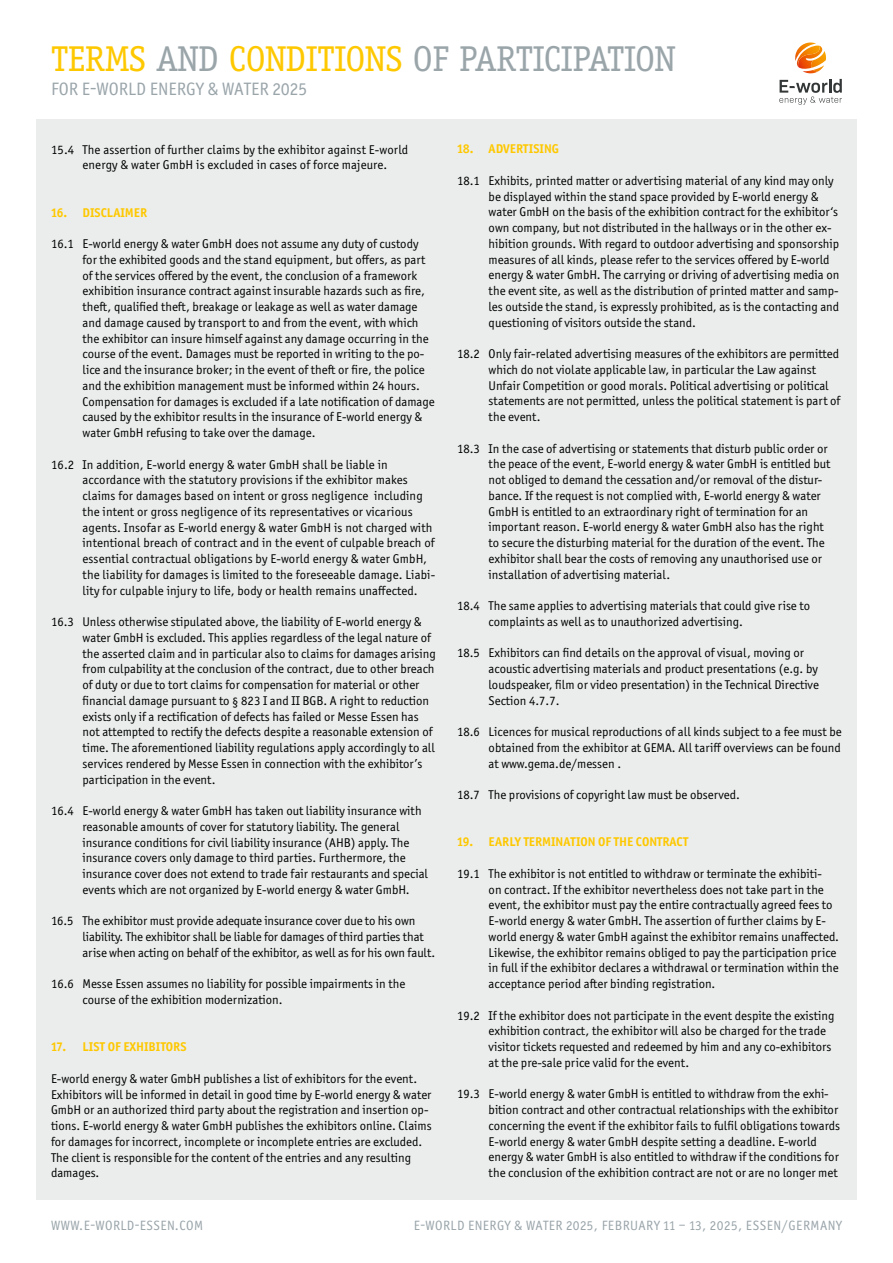
<style>
.page{position:relative;width:893px;height:1263px;background:#fff}
.page>*{position:absolute;margin:0;border:0;box-sizing:border-box;transform-origin:0 0}
.t1{font:36px "Officina Serif Std";letter-spacing:-.01em;color:#9aa5aa}
.t2{font:18px "Officina Sans ITC Pro";color:#9aa5aa}
.t3{font:13.5px "Officina Sans ITC Pro";letter-spacing:.03em;color:#9aa5aa}
.t4{font:12.75px/15.8px "Officina Sans ITC Pro";color:#000}
.t5{font:700 12.75px "Officina Sans ITC Pro";color:#fec800}
.s1{color:#fec800}
</style>
<div class="page">
<div style="left:36px;top:119px;width:821px;height:1080px;background:#ebeded"></div>
<svg style="left:795px;top:43px;width:31px;height:30px"></svg>
<svg style="left:779px;top:79px;width:63px;height:26px"></svg>
<h1 class="t1" style="left:51px;top:37px;width:626px"><span class="s1">TERMS</span> AND <span class="s1">CONDITIONS</span> OF PARTICIPATION</h1>
<h2 class="t2" style="left:51px;top:78px;width:258px">FOR E-WORLD ENERGY &amp; WATER 2025</h2>
<p class="t4" style="left:83px;top:141px;width:327px;text-indent:-32px">15.4 The assertion of further claims by the exhibitor against E-world energy &amp; water GmbH is excluded in cases of force majeure.</p>
<p class="t5" style="left:51px;top:204px;width:98px">16. DISCLAIMER</p>
<p class="t4" style="left:83px;top:236px;width:354px;text-indent:-32px">16.1 E-world energy &amp; water GmbH does not assume any duty of custody for the exhibited goods and the stand equipment, but offers, as part of the services offered by the event, the conclusion of a framework exhibition insurance contract against insurable hazards such as fire, theft, qualified theft, breakage or leakage as well as water damage and damage caused by transport to and from the event, with which the exhibitor can insure himself against any damage occurring in the course of the event. Damages must be reported in writing to the po&shy;lice and the insurance broker; in the event of theft or fire, the police and the exhibition management must be informed within 24 hours.<br>Compensation for damages is excluded if a late notification of damage caused by the exhibitor results in the insurance of E-world energy &amp; water GmbH refusing to take over the damage.</p>
<p class="t4" style="left:83px;top:456px;width:354px;text-indent:-32px">16.2 In addition, E-world energy &amp; water GmbH shall be liable in accordance with the statutory provisions if the exhibitor makes claims for damages based on intent or gross negligence including the intent or gross negligence of its representatives or vicarious agents. Insofar as E-world energy &amp; water GmbH is not charged with intentional breach of contract and in the event of culpable breach of essential contractual obligations by E-world energy &amp; water GmbH, the liability for damages is limited to the foreseeable damage. Liabi&shy;lity for culpable injury to life, body or health remains unaffected.</p>
<p class="t4" style="left:83px;top:614px;width:355px;text-indent:-32px">16.3 Unless otherwise stipulated above, the liability of E-world energy &amp; water GmbH is excluded. This applies regardless of the legal nature of the asserted claim and in particular also to claims for damages arising from culpability at the conclusion of the contract, due to other breach of duty or due to tort claims for compensation for material or other financial damage pursuant to § 823 I and II BGB. A right to reduction exists only if a rectification of defects has failed or Messe Essen has not attempted to rectify the defects despite a reasonable extension of time. The aforementioned liability regulations apply accordingly to all services rendered by Messe Essen in connection with the exhibitor’s participation in the event.</p>
<p class="t4" style="left:83px;top:803px;width:347px;text-indent:-32px">16.4 E-world energy &amp; water GmbH has taken out liability insurance with reasonable amounts of cover for statutory liability. The general insurance conditions for civil liability insurance (AHB) apply. The insurance covers only damage to third parties. Furthermore, the insurance cover does not extend to trade fair restaurants and special events which are not organized by E-world energy &amp; water GmbH.</p>
<p class="t4" style="left:83px;top:913px;width:354px;text-indent:-32px">16.5 The exhibitor must provide adequate insurance cover due to his own liability. The exhibitor shall be liable for damages of third parties that arise when acting on behalf of the exhibitor, as well as for his own fault.</p>
<p class="t4" style="left:83px;top:976px;width:324px;text-indent:-32px">16.6 Messe Essen assumes no liability for possible impairments in the course of the exhibition modernization.</p>
<p class="t5" style="left:51px;top:1039px;width:137px">17. LIST OF EXHIBITORS</p>
<p class="t4" style="left:51px;top:1070px;width:382px">E-world energy &amp; water GmbH publishes a list of exhibitors for the event.<br>Exhibitors will be informed in detail in good time by E-world energy &amp; water GmbH or an authorized third party about the registration and insertion op&shy;tions. E-world energy &amp; water GmbH publishes the exhibitors online. Claims for damages for incorrect, incomplete or incomplete entries are excluded.<br>The client is responsible for the content of the entries and any resulting damages.</p>
<p class="t5" style="left:457px;top:141px;width:103px">18. ADVERTISING</p>
<p class="t4" style="left:489px;top:173px;width:352px;text-indent:-32px">18.1 Exhibits, printed matter or advertising material of any kind may only be displayed within the stand space provided by E-world energy &amp; water GmbH on the basis of the exhibition contract for the exhibitor‘s own company, but not distributed in the hallways or in the other ex&shy;hibition grounds. With regard to outdoor advertising and sponsorship measures of all kinds, please refer to the services offered by E-world energy &amp; water GmbH. The carrying or driving of advertising media on the event site, as well as the distribution of printed matter and samp&shy;les outside the stand, is expressly prohibited, as is the contacting and questioning of visitors outside the stand.</p>
<p class="t4" style="left:489px;top:346px;width:353px;text-indent:-32px">18.2 Only fair-related advertising measures of the exhibitors are permitted which do not violate applicable law, in particular the Law against Unfair Competition or good morals. Political advertising or political statements are not permitted, unless the political statement is part of the event.</p>
<p class="t4" style="left:489px;top:440px;width:343px;text-indent:-32px">18.3 In the case of advertising or statements that disturb public order or the peace of the event, E-world energy &amp; water GmbH is entitled but not obliged to demand the cessation and/or removal of the distur&shy;bance. If the request is not complied with, E-world energy &amp; water GmbH is entitled to an extraordinary right of termination for an important reason. E-world energy &amp; water GmbH also has the right to secure the disturbing material for the duration of the event. The exhibitor shall bear the costs of removing any unauthorised use or installation of advertising material.</p>
<p class="t4" style="left:489px;top:598px;width:323px;text-indent:-32px">18.4 The same applies to advertising materials that could give rise to complaints as well as to unauthorized advertising.</p>
<p class="t4" style="left:489px;top:645px;width:332px;text-indent:-32px">18.5 Exhibitors can find details on the approval of visual, moving or acoustic advertising materials and product presentations (e.g. by loudspeaker, film or video presentation) in the Technical Directive Section 4.7.7.</p>
<p class="t4" style="left:489px;top:724px;width:355px;text-align:justify;text-indent:-32px">18.6 Licences for musical reproductions of all kinds subject to a fee must be obtained from the exhibitor at GEMA. All tariff overviews can be found at www.gema.de/messen .</p>
<p class="t4" style="left:457px;top:787px;width:284px">18.7 The provisions of copyright law must be observed.</p>
<p class="t5" style="left:457px;top:834px;width:233px">19. EARLY TERMINATION OF THE CONTRACT</p>
<p class="t4" style="left:489px;top:866px;width:352px;text-indent:-32px">19.1 The exhibitor is not entitled to withdraw or terminate the exhibiti-<br>on contract. If the exhibitor nevertheless does not take part in the event, the exhibitor must pay the entire contractually agreed fees to E-world energy &amp; water GmbH. The assertion of further claims by E&shy;world energy &amp; water GmbH against the exhibitor remains unaffected.<br>Likewise, the exhibitor remains obliged to pay the participation price in full if the exhibitor declares a withdrawal or termination within the acceptance period after binding registration.</p>
<p class="t4" style="left:489px;top:1007px;width:347px;text-indent:-32px">19.2 If the exhibitor does not participate in the event despite the existing exhibition contract, the exhibitor will also be charged for the trade visitor tickets requested and redeemed by him and any co-exhibitors at the pre-sale price valid for the event.</p>
<p class="t4" style="left:489px;top:1086px;width:353px;text-indent:-32px">19.3 E-world energy &amp; water GmbH is entitled to withdraw from the exhi&shy;bition contract and other contractual relationships with the exhibitor concerning the event if the exhibitor fails to fulfil obligations towards E-world energy &amp; water GmbH despite setting a deadline. E-world energy &amp; water GmbH is also entitled to withdraw if the conditions for the conclusion of the exhibition contract are not or are no longer met</p>
<p class="t3" style="left:51px;top:1218px;width:153px">WWW.E-WORLD-ESSEN.COM</p>
<p class="t3" style="left:414px;top:1218px;width:430px">E-WORLD ENERGY &amp; WATER 2025, FEBRUARY 11 – 13, 2025, ESSEN/GERMANY</p>
</div>
